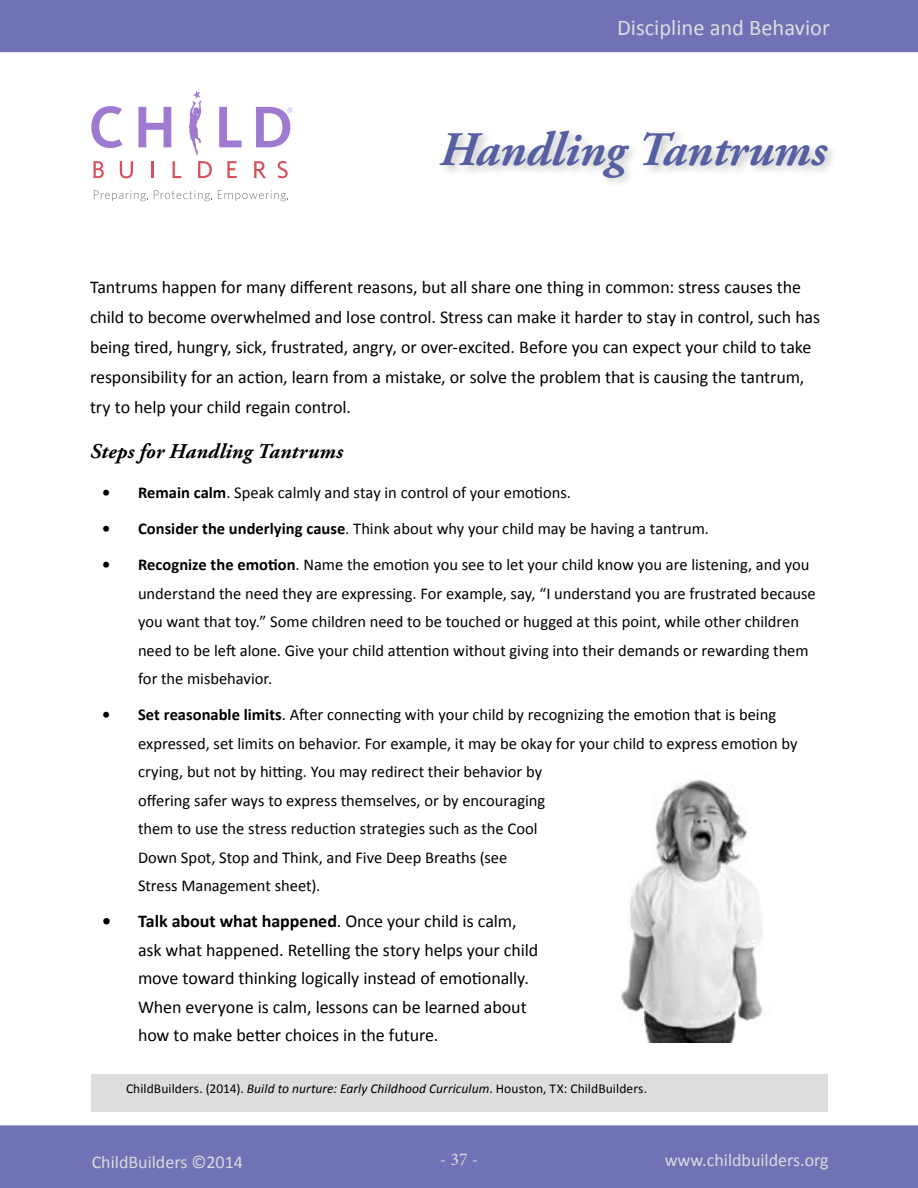
<style>
.page{position:relative;width:918px;height:1188px;background:#fff}
.page>*{position:absolute;margin:0;border:0;box-sizing:border-box;transform-origin:0 0}
.t1{font:italic 700 48px "Adobe Garamond Pro";color:#555fa1}
.t2{font:22.5px "Calibri";color:#dcddde}
.t3{font:italic 700 21px "Adobe Garamond Pro";letter-spacing:.01em;color:#000}
.t4{font:18px/30px "Calibri";letter-spacing:-.005em;color:#000}
.t5{font:18px "Calibri";color:#dadbdc}
.t6{font:18px "Minion Pro";color:#dadbdc}
.t7{font:16.5px/28.5px "Calibri";color:#000}
.t8{font:13.5px "Calibri";letter-spacing:.01em;color:#000}
.s1{font-weight:700}
.s2{font-style:italic}
</style>
<div class="page">
<div style="left:0;top:1125px;width:918px;height:63px;background:#7072b5"></div>
<div style="left:0;top:0;width:918px;height:52px;background:#7072b5"></div>
<svg style="left:94px;top:190px;width:54px;height:11px"></svg>
<svg style="left:154px;top:190px;width:58px;height:11px"></svg>
<svg style="left:218px;top:190px;width:70px;height:11px"></svg>
<svg style="left:94px;top:161px;width:10px;height:17px"></svg>
<svg style="left:120px;top:161px;width:13px;height:17px"></svg>
<svg style="left:152px;top:161px;width:2px;height:17px"></svg>
<svg style="left:173px;top:161px;width:8px;height:17px"></svg>
<svg style="left:198px;top:161px;width:14px;height:17px"></svg>
<svg style="left:227px;top:161px;width:10px;height:17px"></svg>
<svg style="left:254px;top:161px;width:12px;height:17px"></svg>
<svg style="left:138px;top:107px;width:33px;height:40px"></svg>
<svg style="left:219px;top:107px;width:23px;height:40px"></svg>
<svg style="left:256px;top:107px;width:37px;height:40px"></svg>
<svg style="left:189px;top:91px;width:13px;height:64px"></svg>
<svg style="left:91px;top:106px;width:31px;height:42px"></svg>
<svg style="left:278px;top:161px;width:10px;height:17px"></svg>
<div style="left:286px;top:186px;width:7px;height:7px;background:#fff"></div>
<div style="left:437px;top:127px;width:403px;height:62px;background:#000;opacity:.21"></div>
<img style="left:621px;top:780px;width:142px;height:263px">
<div style="left:92px;top:1075px;width:736px;height:37px;background:#dcddde"></div>
<h2 class="t2" style="left:617px;top:13px;width:214px">Discipline and Behavior</h2>
<h1 class="t1" style="left:439px;top:122px;width:388px">Handling Tantrums</h1>
<p class="t4" style="left:90px;top:272px;width:732px">Tantrums happen for many different reasons, but all share one thing in common: stress causes the child to become overwhelmed and lose control. Stress can make it harder to stay in control, such has being tired, hungry, sick, frustrated, angry, or over-excited. Before you can expect your child to take responsibility for an action, learn from a mistake, or solve the problem that is causing the tantrum, try to help your child regain control.</p>
<p class="t3" style="left:90px;top:439px;width:254px">Steps for Handling Tantrums</p>
<p class="t7" style="left:102px;top:479px;width:471px"><span class="s1">• Remain calm</span>. Speak calmly and stay in control of your emotions.</p>
<p class="t7" style="left:102px;top:515px;width:608px"><span class="s1">• Consider the underlying cause</span>. Think about why your child may be having a tantrum.</p>
<p class="t7" style="left:138px;top:551px;width:679px;text-indent:-36px"><span class="s1">• Recognize the emotion</span>. Name the emotion you see to let your child know you are listening, and you understand the need they are expressing. For example, say, “I understand you are frustrated because you want that toy.” Some children need to be touched or hugged at this point, while other children need to be left alone. Give your child attention without giving into their demands or rewarding them for the misbehavior.</p>
<p class="t7" style="left:138px;top:701px;width:661px;text-indent:-36px"><span class="s1">• Set reasonable limits</span>. After connecting with your child by recognizing the emotion that is being expressed, set limits on behavior. For example, it may be okay for your child to express emotion by crying, but not by hitting. You may redirect their behavior by<br>offering safer ways to express themselves, or by encouraging<br>them to use the stress reduction strategies such as the Cool<br>Down Spot, Stop and Think, and Five Deep Breaths (see<br>Stress Management sheet).</p>
<p class="t4" style="left:138px;top:907px;width:402px;line-height:28.5px;text-indent:-36px"><span class="s1">• Talk about what happened</span>. Once your child is calm, ask what happened. Retelling the story helps your child move toward thinking logically instead of emotionally.<br>When everyone is calm, lessons can be learned about how to make better choices in the future.</p>
<p class="t8" style="left:126px;top:1080px;width:523px">ChildBuilders. (2014). <span class="s2">Build to nurture: Early Childhood Curriculum</span>. Houston, TX: ChildBuilders.</p>
<p class="t5" style="left:92px;top:1150px;width:153px">ChildBuilders ©2014</p>
<p class="t6" style="left:440px;top:1147px;width:40px">- 37 -</p>
<p class="t5" style="left:665px;top:1148px;width:166px">www.childbuilders.org</p>
</div>
